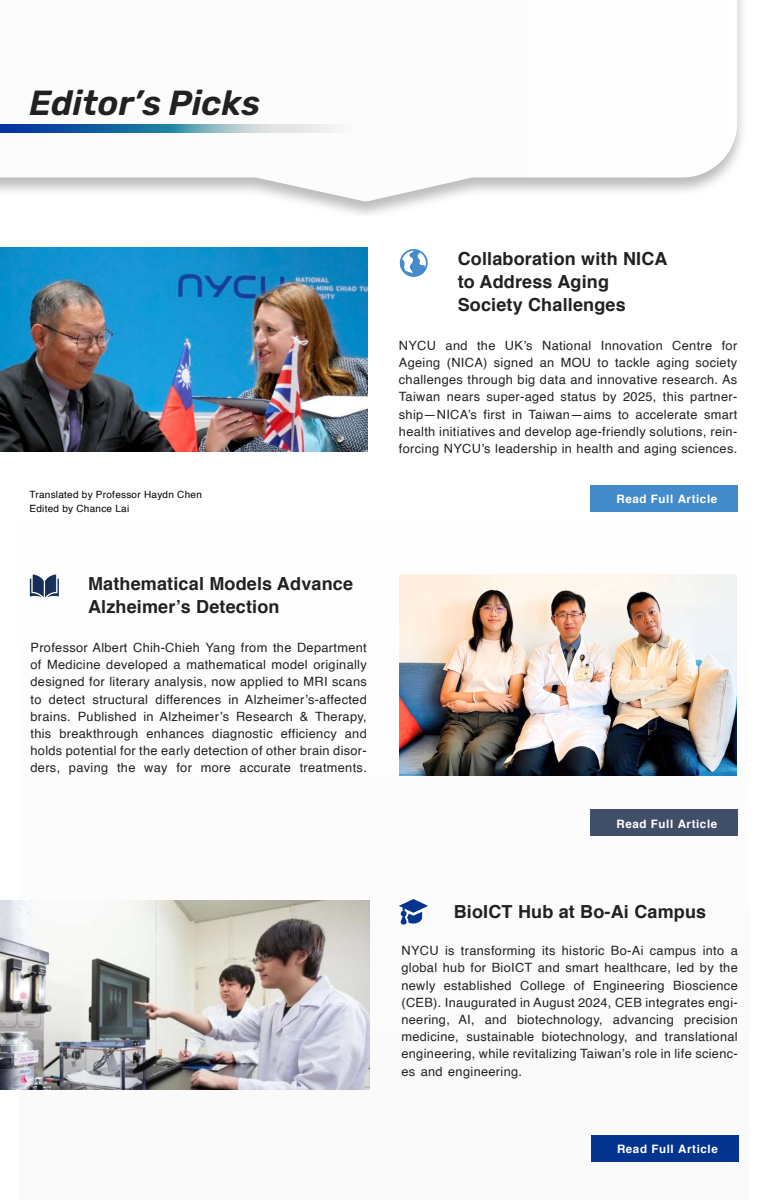
<style>
.page{position:relative;width:768px;height:1200px;background:#fff}
.page>*{position:absolute;margin:0;border:0;box-sizing:border-box;transform-origin:0 0}
.t1{font:italic 300 34.8px "Rubik";color:#212121}
.t2{font:700 18px/22.8px "Helvetica";letter-spacing:.01em;color:#212121}
.t3{font:12.8px/17.2px "Helvetica";letter-spacing:.025em;color:#212121;text-align:justify}
.t4{font:700 11.6px "Helvetica";letter-spacing:.05em;color:#fff}
.t5{font:10px/14px "Helvetica";letter-spacing:.025em;color:#000}
</style>
<div class="page">
<svg style="left:0;top:124px;width:737px;height:77px"></svg>
<div style="left:591px;top:485px;width:147px;height:27px;background:#448bcc"></div>
<svg style="left:30px;top:574px;width:29px;height:23px"></svg>
<div style="left:591px;top:810px;width:147px;height:26px;background:#414e67"></div>
<div style="left:591px;top:1135px;width:148px;height:26px;background:#033490"></div>
<svg style="left:399px;top:899px;width:29px;height:26px"></svg>
<svg style="left:0;top:125px;width:364px;height:7px"></svg>
<svg style="left:400px;top:249px;width:28px;height:28px"></svg>
<img style="left:0;top:900px;width:369px;height:190px">
<img style="left:0;top:248px;width:368px;height:204px">
<img style="left:400px;top:574px;width:336px;height:201px">
<h1 class="t1" style="left:30px;top:83px;width:232px">Editor’s Picks</h1>
<p class="t5" style="left:30px;top:487px;width:174px">Translated by Professor Haydn Chen<br>Edited by Chance Lai</p>
<h2 class="t2" style="left:88px;top:572px;width:267px">Mathematical Models Advance<br>Alzheimer’s Detection</h2>
<p class="t3" style="left:30px;top:639px;width:338px">Professor Albert Chih-Chieh Yang from the Department of Medicine developed a mathematical model originally designed for literary analysis, now applied to MRI scans to detect structural differences in Alzheimer’s-affected brains. Published in Alzheimer’s Research &amp; Therapy, this breakthrough enhances diagnostic efficiency and holds potential for the early detection of other brain disor&shy;ders, paving the way for more accurate treatments.</p>
<h2 class="t2" style="left:458px;top:248px;width:211px">Collaboration with NICA to Address Aging<br>Society Challenges</h2>
<p class="t3" style="left:399px;top:337px;width:340px">NYCU and the UK’s National Innovation Centre for Ageing (NICA) signed an MOU to tackle aging society challenges through big data and innovative research. As Taiwan nears super-aged status by 2025, this partner&shy;ship—NICA’s first in Taiwan—aims to accelerate smart health initiatives and develop age-friendly solutions, rein&shy;forcing NYCU’s leadership in health and aging sciences.</p>
<p class="t4" style="left:616px;top:490px;width:102px">Read Full Article</p>
<p class="t4" style="left:616px;top:814px;width:102px">Read Full Article</p>
<h2 class="t2" style="left:454px;top:901px;width:254px">BioICT Hub at Bo-Ai Campus</h2>
<p class="t3" style="left:401px;top:942px;width:338px">NYCU is transforming its historic Bo-Ai campus into a global hub for BioICT and smart healthcare, led by the newly established College of Engineering Bioscience (CEB). Inaugurated in August 2024, CEB integrates engi&shy;neering, AI, and biotechnology, advancing precision medicine, sustainable biotechnology, and translational engineering, while revitalizing Taiwan’s role in life scienc-</p>
<p class="t4" style="left:617px;top:1140px;width:102px">Read Full Article</p>
</div>
